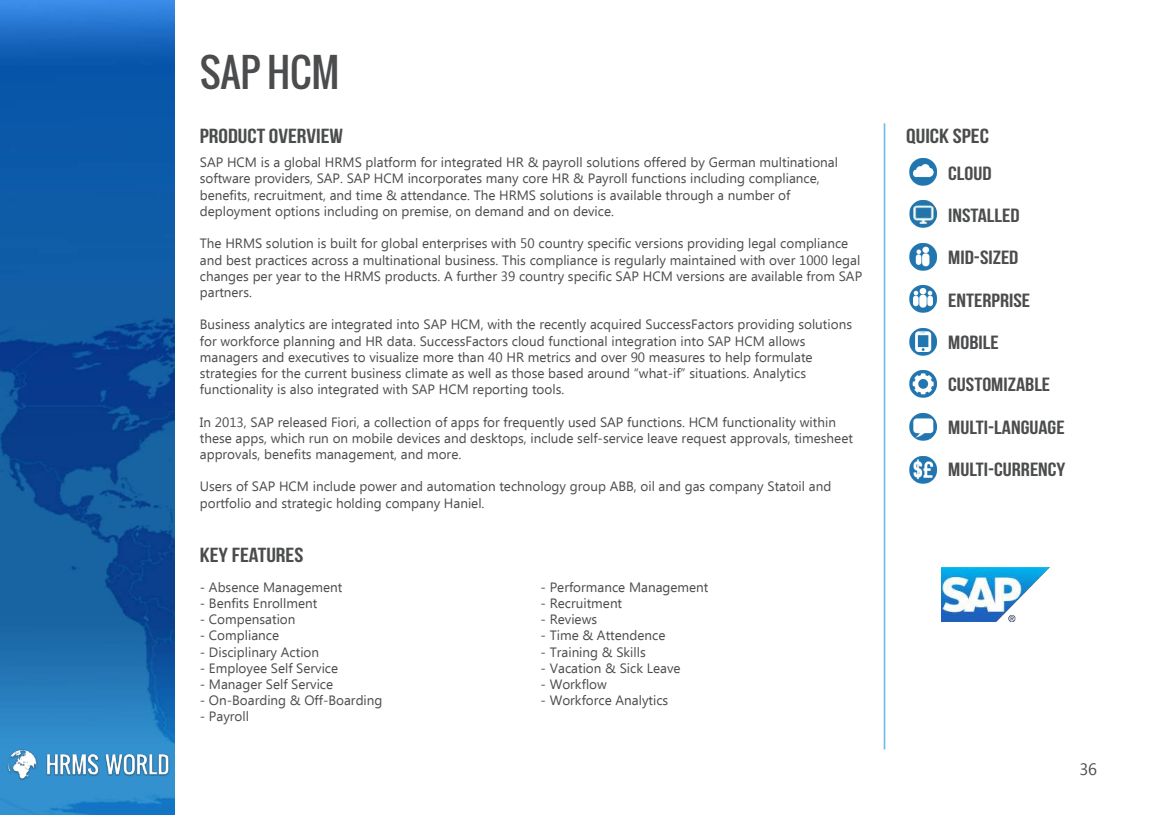
<style>
.page{position:relative;width:1152px;height:815px;background:#fff}
.page>*{position:absolute;margin:0;border:0;box-sizing:border-box;transform-origin:0 0}
.t1{font:39px "Oswald";color:#4b4c4d}
.t2{font:20.4px "Bebas Neue";color:#4b4c4d;scale:1.18 1}
.t3{font:19.2px "Bebas Neue";color:#4b4c4d;scale:1.18 1}
.t4{font:16.5px "Ebrima";color:#4b4c4d}
.t5{font:13.5px/16.2px "Ebrima";color:#4b4c4d}
</style>
<div class="page">
<img style="left:0;top:0;width:174px;height:815px">
<img style="left:7px;top:749px;width:162px;height:31px">
<hr style="left:884px;top:123px;width:1px;height:626px;background:#74bce8">
<img style="left:909px;top:158px;width:28px;height:28px">
<img style="left:909px;top:200px;width:29px;height:28px">
<img style="left:941px;top:567px;width:109px;height:54px">
<img style="left:909px;top:456px;width:28px;height:28px">
<img style="left:909px;top:413px;width:28px;height:28px">
<img style="left:909px;top:370px;width:28px;height:28px">
<img style="left:909px;top:328px;width:28px;height:28px">
<img style="left:909px;top:285px;width:28px;height:28px">
<img style="left:909px;top:243px;width:28px;height:28px">
<h1 class="t1" style="left:200px;top:43px;width:141px">SAP HCM</h1>
<h2 class="t2" style="left:200px;top:124px;width:123px">PRODUCT OVERVIEW</h2>
<p class="t5" style="left:200px;top:155px;width:640px">SAP HCM is a global HRMS platform for integrated HR &amp; payroll solutions offered by German multinational software providers, SAP. SAP HCM incorporates many core HR &amp; Payroll functions including compliance, benefits, recruitment, and time &amp; attendance. The HRMS solutions is available through a number of deployment options including on premise, on demand and on device.</p>
<p class="t5" style="left:200px;top:236px;width:664px">The HRMS solution is built for global enterprises with 50 country specific versions providing legal compliance and best practices across a multinational business. This compliance is regularly maintained with over 1000 legal changes per year to the HRMS products. A further 39 country specific SAP HCM versions are available from SAP partners.</p>
<p class="t5" style="left:200px;top:317px;width:654px">Business analytics are integrated into SAP HCM, with the recently acquired SuccessFactors providing solutions for workforce planning and HR data. SuccessFactors cloud functional integration into SAP HCM allows managers and executives to visualize more than 40 HR metrics and over 90 measures to help formulate strategies for the current business climate as well as those based around “what-if” situations. Analytics functionality is also integrated with SAP HCM reporting tools.</p>
<p class="t5" style="left:200px;top:414px;width:655px">In 2013, SAP released Fiori, a collection of apps for frequently used SAP functions. HCM functionality within these apps, which run on mobile devices and desktops, include self-service leave request approvals, timesheet approvals, benefits management, and more.</p>
<p class="t5" style="left:200px;top:479px;width:633px">Users of SAP HCM include power and automation technology group ABB, oil and gas company Statoil and portfolio and strategic holding company Haniel.</p>
<h2 class="t2" style="left:200px;top:543px;width:89px">KEY FEATURES</h2>
<p class="t5" style="left:200px;top:579px;width:144px">- Absence Management</p>
<p class="t5" style="left:200px;top:596px;width:119px">- Benfits Enrollment</p>
<p class="t5" style="left:200px;top:612px;width:97px">- Compensation</p>
<p class="t5" style="left:200px;top:628px;width:81px">- Compliance</p>
<p class="t5" style="left:200px;top:644px;width:121px">- Disciplinary Action</p>
<p class="t5" style="left:200px;top:660px;width:140px">- Employee Self Service</p>
<p class="t5" style="left:200px;top:677px;width:135px">- Manager Self Service</p>
<p class="t5" style="left:200px;top:693px;width:184px">- On-Boarding &amp; Off-Boarding</p>
<p class="t5" style="left:200px;top:709px;width:51px">- Payroll</p>
<p class="t5" style="left:541px;top:579px;width:169px">- Performance Management</p>
<p class="t5" style="left:541px;top:596px;width:83px">- Recruitment</p>
<p class="t5" style="left:541px;top:612px;width:58px">- Reviews</p>
<p class="t5" style="left:541px;top:628px;width:126px">- Time &amp; Attendence</p>
<p class="t5" style="left:541px;top:644px;width:107px">- Training &amp; Skills</p>
<p class="t5" style="left:541px;top:660px;width:141px">- Vacation &amp; Sick Leave</p>
<p class="t5" style="left:541px;top:677px;width:68px">- Workflow</p>
<p class="t5" style="left:541px;top:693px;width:129px">- Workforce Analytics</p>
<h2 class="t2" style="left:906px;top:124px;width:72px">QUICK SPEC</h2>
<h3 class="t3" style="left:948px;top:162px;width:38px">CLOUD</h3>
<h3 class="t3" style="left:948px;top:205px;width:62px">INSTALLED</h3>
<h3 class="t3" style="left:948px;top:247px;width:61px">MID-SIZED</h3>
<h3 class="t3" style="left:948px;top:289px;width:71px">ENTERPRISE</h3>
<h3 class="t3" style="left:948px;top:332px;width:44px">MOBILE</h3>
<h3 class="t3" style="left:948px;top:374px;width:88px">CUSTOMIZABLE</h3>
<h3 class="t3" style="left:948px;top:416px;width:100px">MULTI-LANGUAGE</h3>
<h3 class="t3" style="left:948px;top:459px;width:101px">MULTI-CURRENCY</h3>
<p class="t4" style="left:1079px;top:757px;width:19px">36</p>
</div>
